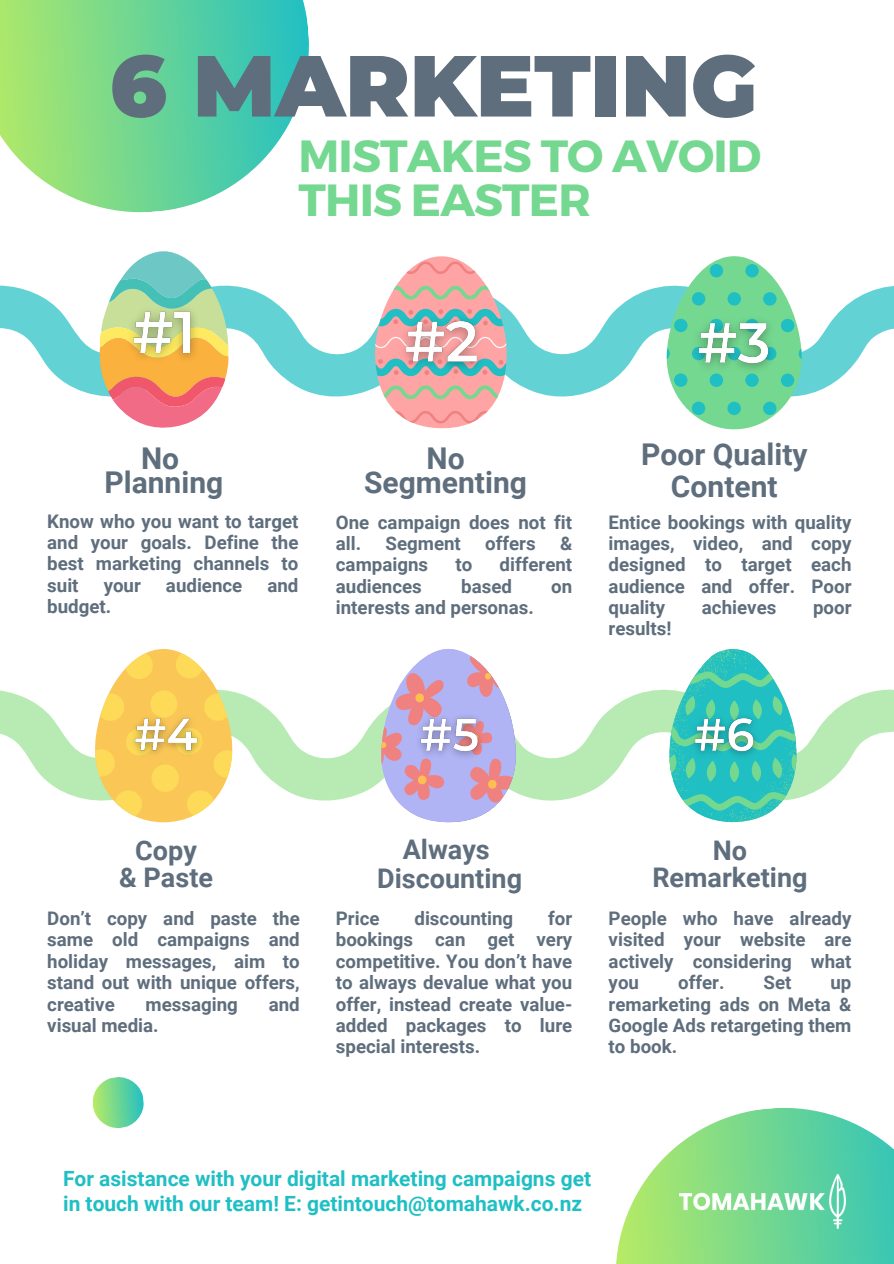
<style>
.page{position:relative;width:894px;height:1264px;background:#fff}
.page>*{position:absolute;margin:0;border:0;box-sizing:border-box;transform-origin:0 0}
.t1{font:900 86.4px "Montserrat";color:#5f6e7d}
.t2{font:700 45px/43.8px "Montserrat";letter-spacing:-.02em;color:#74d890}
.t3{font:700 30px/23.7px "Roboto";color:#5f6e7d;text-align:center}
.t4{font:700 27px/27px "Roboto";color:#5f6e7d;text-align:center}
.t5{font:700 21px/24.8px "Roboto";color:#20bfc4}
.t6{font:700 18.75px/21.3px "Roboto";color:#5f6e7d;text-align:justify}
</style>
<div class="page">
<svg style="left:0;top:0;width:309px;height:213px;background:#80daa4"></svg>
<svg style="left:0;top:689px;width:893px;height:112px"></svg>
<svg style="left:381px;top:649px;width:135px;height:173px"></svg>
<svg style="left:0;top:285px;width:893px;height:112px"></svg>
<svg style="left:99px;top:251px;width:130px;height:177px"></svg>
<img style="left:118px;top:297px;width:86px;height:73px">
<svg style="left:664px;top:256px;width:139px;height:173px"></svg>
<div style="left:691px;top:401px;width:14px;height:14px;background:#20bfc4;border-radius:50%"></div>
<div style="left:727px;top:401px;width:13px;height:14px;background:#20bfc4;border-radius:50%"></div>
<div style="left:762px;top:401px;width:14px;height:14px;background:#20bfc4;border-radius:50%"></div>
<svg style="left:89px;top:649px;width:149px;height:173px"></svg>
<svg style="left:669px;top:649px;width:127px;height:173px"></svg>
<svg style="left:616px;top:1108px;width:277px;height:155px"></svg>
<svg style="left:93px;top:1077px;width:51px;height:51px"></svg>
<img style="left:679px;top:1174px;width:165px;height:54px">
<svg style="left:371px;top:256px;width:138px;height:173px"></svg>
<img style="left:391px;top:308px;width:100px;height:70px">
<img style="left:409px;top:707px;width:81px;height:58px">
<img style="left:684px;top:309px;width:98px;height:72px">
<img style="left:123px;top:707px;width:87px;height:57px">
<img style="left:681px;top:707px;width:85px;height:58px">
<h3 class="t1" style="left:110px;top:33px;width:648px">6 MARKETING</h3>
<p class="t2" style="left:298px;top:132px;width:464px">MISTAKES TO AVOID<br>THIS EASTER</p>
<p class="t3" style="left:104px;top:447px;width:120px">No<br>Planning</p>
<p class="t3" style="left:364px;top:447px;width:164px">No<br>Segmenting</p>
<p class="t6" style="left:47px;top:510px;width:252px">Know who you want to target and your goals. Define the best marketing channels to suit</p>
<p class="t6" style="left:104px;top:574px;width:39px">your</p>
<p class="t6" style="left:166px;top:574px;width:78px">audience</p>
<p class="t6" style="left:267px;top:574px;width:33px">and</p>
<p class="t6" style="left:47px;top:596px;width:66px">budget.</p>
<h5 class="t6" style="left:336px;top:511px;width:238px">One campaign does not fit all.</h5>
<h5 class="t6" style="left:385px;top:533px;width:77px">Segment</h5>
<h5 class="t6" style="left:485px;top:533px;width:52px">offers</h5>
<h5 class="t6" style="left:560px;top:533px;width:14px">&amp;</h5>
<h5 class="t6" style="left:336px;top:554px;width:94px">campaigns</h5>
<h5 class="t6" style="left:455px;top:554px;width:18px">to</h5>
<h5 class="t6" style="left:499px;top:554px;width:74px">different</h5>
<h5 class="t6" style="left:336px;top:575px;width:87px">audiences</h5>
<h5 class="t6" style="left:461px;top:575px;width:52px">based</h5>
<h5 class="t6" style="left:551px;top:575px;width:23px">on</h5>
<h5 class="t6" style="left:336px;top:597px;width:199px">interests and personas.</h5>
<h5 class="t3" style="left:641px;top:438px;width:168px;line-height:32.7px">Poor Quality<br>Content</h5>
<p class="t6" style="left:608px;top:511px;width:244px">Entice bookings with quality images, video, and copy designed to target each audience and offer. Poor quality</p>
<p class="t6" style="left:701px;top:597px;width:76px">achieves</p>
<p class="t6" style="left:812px;top:597px;width:40px">poor</p>
<p class="t6" style="left:608px;top:618px;width:64px">results!</p>
<p class="t4" style="left:119px;top:837px;width:95px">Copy<br>&amp; Paste</p>
<p class="t6" style="left:47px;top:907px;width:254px">Don’t copy and paste the same old campaigns and holiday messages, aim to stand out with unique offers, creative</p>
<p class="t6" style="left:146px;top:993px;width:94px">messaging</p>
<p class="t6" style="left:269px;top:993px;width:33px">and</p>
<p class="t6" style="left:47px;top:1014px;width:113px">visual media.</p>
<h5 class="t4" style="left:377px;top:835px;width:146px;line-height:29.2px">Always<br>Discounting</h5>
<p class="t6" style="left:336px;top:907px;width:238px;text-indent:212px">for bookings can get very competitive. You don’t have to always devalue what you offer, instead create value&shy;added packages to lure special interests.</p>
<p class="t6" style="left:336px;top:907px;width:45px">Price</p>
<p class="t6" style="left:414px;top:907px;width:100px">discounting</p>
<p class="t4" style="left:652px;top:837px;width:157px">No<br>Remarketing</p>
<p class="t6" style="left:608px;top:907px;width:244px">People who have already visited your website are actively considering what you</p>
<p class="t6" style="left:678px;top:972px;width:48px">offer.</p>
<p class="t6" style="left:763px;top:972px;width:29px">Set</p>
<p class="t6" style="left:608px;top:972px;width:244px;text-indent:222px">up remarketing ads on Meta &amp; Google Ads retargeting them to book.</p>
<p class="t5" style="left:63px;top:1166px;width:529px">For asistance with your digital marketing campaigns get in touch with our team! E: getintouch@tomahawk.co.nz</p>
</div>
